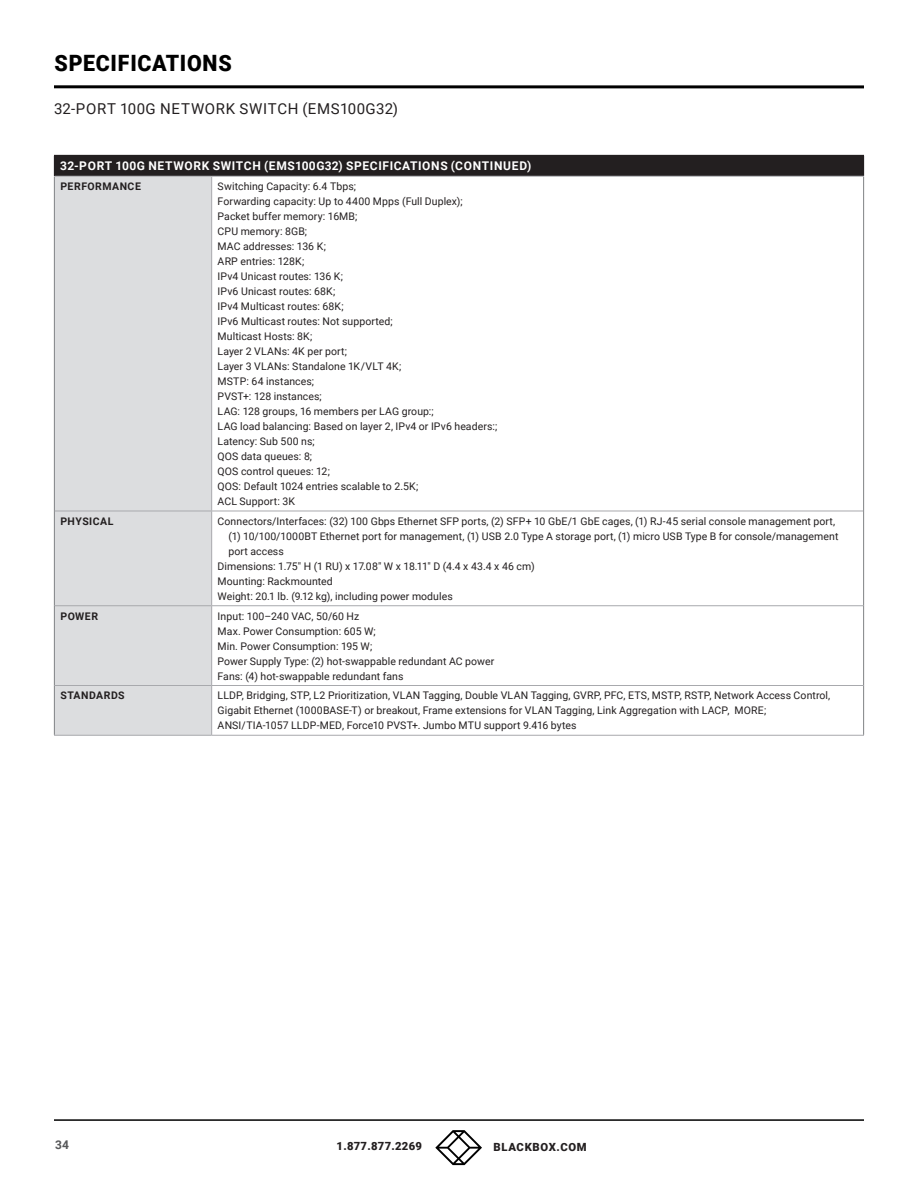
<style>
.page{position:relative;width:918px;height:1188px;background:#fff}
.page>*{position:absolute;margin:0;border:0;box-sizing:border-box;transform-origin:0 0}
.t1{font:900 22.5px "Roboto";letter-spacing:.035em;color:#000;scale:.95 1}
.t2{font:15px "Roboto";letter-spacing:.045em;color:#231f20}
.Subheads{font:700 12px "Roboto";letter-spacing:.055em;color:#fff}
.t3{font:700 12px "Roboto";color:#57585a}
.t4{font:900 11.25px "Roboto";letter-spacing:.025em;color:#231f20}
.t5{font:900 11.25px "Roboto";letter-spacing:.05em;color:#231f20}
.manual-text_09{font:10.5px/15px "Roboto";letter-spacing:.005em;color:#231f20}
.manual-text_09-2{font:700 10.5px "Roboto";letter-spacing:.045em;color:#231f20}
</style>
<div class="page">
<hr style="left:54px;top:1119px;width:810px;height:2px;background:#000">
<svg style="left:435px;top:1130px;width:47px;height:35px"></svg>
<hr style="left:54px;top:85px;width:810px;height:3px;background:#000">
<div style="left:54px;top:155px;width:810px;height:21px;background:#231f20"></div>
<div style="left:55px;top:177px;width:156px;height:558px;background:#dcdddf"></div>
<hr style="left:54px;top:177px;width:1px;height:334px;background:#808285">
<hr style="left:863px;top:177px;width:1px;height:334px;background:#808285">
<hr style="left:54px;top:511px;width:1px;height:95px;background:#808285">
<hr style="left:863px;top:511px;width:1px;height:95px;background:#808285">
<hr style="left:54px;top:606px;width:1px;height:80px;background:#808285">
<hr style="left:863px;top:606px;width:1px;height:80px;background:#808285">
<hr style="left:54px;top:686px;width:1px;height:49px;background:#808285">
<hr style="left:863px;top:686px;width:1px;height:49px;background:#808285">
<hr style="left:55px;top:511px;width:157px;height:1px;background:#a8a9ad">
<hr style="left:55px;top:605px;width:157px;height:1px;background:#a8a9ad">
<hr style="left:54px;top:735px;width:158px;height:1px;background:#a8a9ad">
<hr style="left:212px;top:511px;width:651px;height:1px;background:#a8a9ad">
<hr style="left:212px;top:605px;width:651px;height:1px;background:#a8a9ad">
<hr style="left:212px;top:735px;width:652px;height:1px;background:#a8a9ad">
<hr style="left:54px;top:176px;width:158px;height:1px;background:#a8a9ad">
<hr style="left:55px;top:685px;width:157px;height:1px;background:#a8a9ad">
<hr style="left:212px;top:176px;width:652px;height:1px;background:#a8a9ad">
<hr style="left:212px;top:685px;width:651px;height:1px;background:#a8a9ad">
<hr style="left:211px;top:177px;width:1px;height:334px;background:#a8a9ad">
<hr style="left:211px;top:511px;width:1px;height:94px;background:#a8a9ad">
<hr style="left:211px;top:606px;width:1px;height:79px;background:#a8a9ad">
<hr style="left:211px;top:686px;width:1px;height:49px;background:#a8a9ad">
<p class="t1" style="left:54px;top:47px;width:188px">SPECIFICATIONS</p>
<p class="t2" style="left:54px;top:98px;width:346px">32-PORT 100G NETWORK SWITCH (EMS100G32)</p>
<p class="Subheads" style="left:60px;top:158px;width:473px">32-PORT 100G NETWORK SWITCH (EMS100G32) SPECIFICATIONS (CONTINUED)</p>
<p class="manual-text_09-2" style="left:60px;top:179px;width:82px">PERFORMANCE</p>
<p class="manual-text_09" style="left:218px;top:178px;width:281px">Switching Capacity: 6.4 Tbps;<br>Forwarding capacity: Up to 4400 Mpps (Full Duplex);<br>Packet buffer memory: 16MB;<br>CPU memory: 8GB;<br>MAC addresses: 136 K;<br>ARP entries: 128K;<br>IPv4 Unicast routes: 136 K;<br>IPv6 Unicast routes: 68K;<br>IPv4 Multicast routes: 68K;<br>IPv6 Multicast routes: Not supported;<br>Multicast Hosts: 8K;<br>Layer 2 VLANs: 4K per port;<br>Layer 3 VLANs: Standalone 1K/VLT 4K;<br>MSTP: 64 instances;<br>PVST+: 128 instances;<br>LAG: 128 groups, 16 members per LAG group:;<br>LAG load balancing: Based on layer 2, IPv4 or IPv6 headers:;<br>Latency: Sub 500 ns;<br>QOS data queues: 8;<br>QOS control queues: 12;<br>QOS: Default 1024 entries scalable to 2.5K;<br>ACL Support: 3K</p>
<p class="manual-text_09-2" style="left:60px;top:514px;width:54px">PHYSICAL</p>
<p class="manual-text_09" style="left:218px;top:513px;width:619px">Connectors/Interfaces: (32) 100 Gbps Ethernet SFP ports, (2) SFP+ 10 GbE/1 GbE cages, (1) RJ-45 serial console management port,</p>
<p class="manual-text_09" style="left:228px;top:528px;width:612px">(1) 10/100/1000BT Ethernet port for management, (1) USB 2.0 Type A storage port, (1) micro USB Type B for console/management</p>
<p class="manual-text_09" style="left:228px;top:543px;width:57px">port access</p>
<p class="manual-text_09" style="left:218px;top:558px;width:319px">Dimensions: 1.75" H (1 RU) x 17.08" W x 18.11" D (4.4 x 43.4 x 46 cm)</p>
<p class="manual-text_09" style="left:218px;top:573px;width:117px">Mounting: Rackmounted</p>
<p class="manual-text_09" style="left:218px;top:588px;width:237px">Weight: 20.1 lb. (9.12 kg), including power modules</p>
<p class="manual-text_09-2" style="left:60px;top:608px;width:39px">POWER</p>
<p class="manual-text_09" style="left:218px;top:608px;width:278px">Input: 100–240 VAC, 50/60 Hz<br>Max. Power Consumption: 605 W;<br>Min. Power Consumption: 195 W;<br>Power Supply Type: (2) hot-swappable redundant AC power Fans: (4) hot-swappable redundant fans</p>
<p class="manual-text_09-2" style="left:60px;top:688px;width:66px">STANDARDS</p>
<p class="manual-text_09" style="left:218px;top:688px;width:614px">LLDP, Bridging, STP, L2 Prioritization, VLAN Tagging, Double VLAN Tagging, GVRP, PFC, ETS, MSTP, RSTP, Network Access Control,<br>Gigabit Ethernet (1000BASE-T) or breakout, Frame extensions for VLAN Tagging, Link Aggregation with LACP, MORE;<br>ANSI/TIA-1057 LLDP-MED, Force10 PVST+. Jumbo MTU support 9.416 bytes</p>
<p class="t3" style="left:55px;top:1136px;width:16px">34</p>
<p class="t4" style="left:337px;top:1138px;width:87px">1.877.877.2269</p>
<p class="t5" style="left:494px;top:1139px;width:95px">BLACKBOX.COM</p>
</div>
